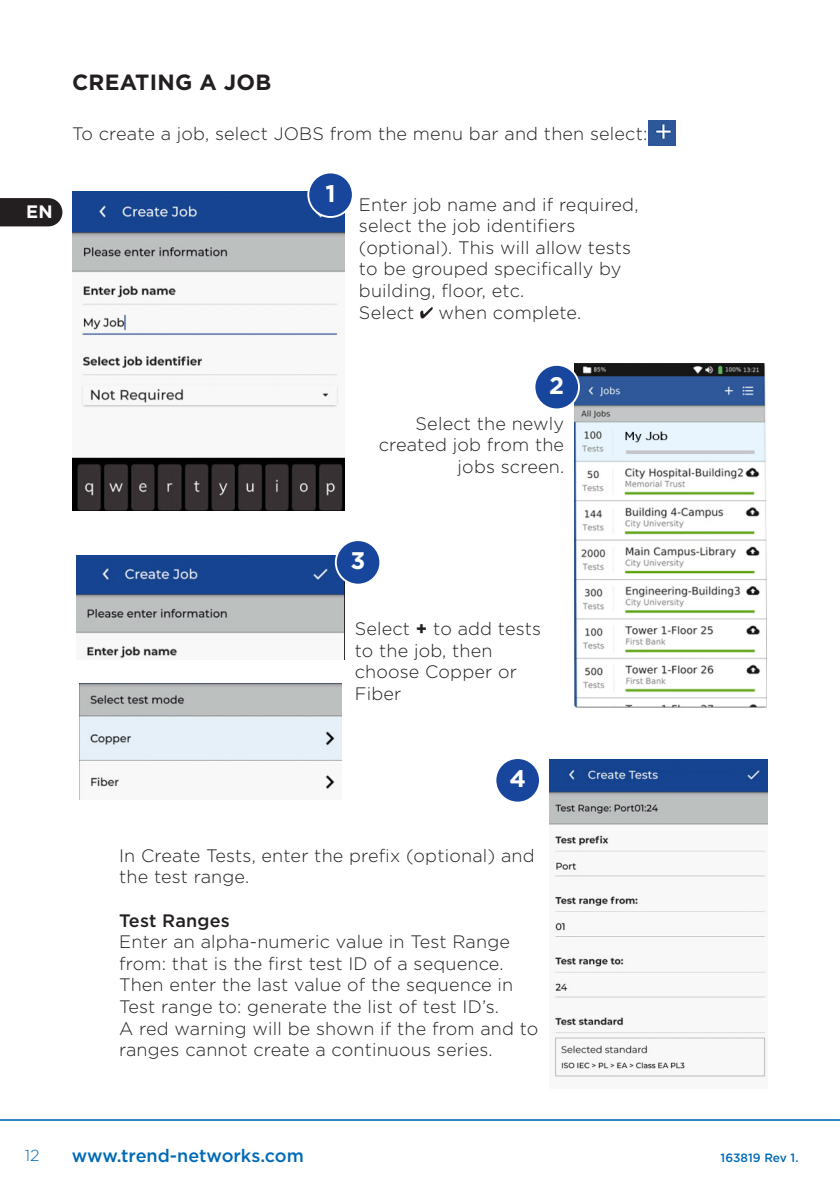
<style>
.page{position:relative;width:840px;height:1191px;background:#fff}
.page>*{position:absolute;margin:0;border:0;box-sizing:border-box;transform-origin:0 0}
.t1{font:700 24px "Gotham";color:#fff}
.t2{font:700 22px "Gotham";letter-spacing:.01em;color:#231f20}
.t3{font:300 18px/21.6px "Gotham";letter-spacing:.01em;color:#231f20}
.t4{font:500 18px "Gotham";color:#016ab6}
.t5{font:500 18px "Gotham";letter-spacing:.01em;color:#231f20}
.t6{font:700 18px "Gotham";color:#fff}
.t7{font:300 16px "Gotham";color:#016ab6}
.t8{font:500 12px "Gotham";color:#016ab6}
.s1{font-weight:700}
</style>
<div class="page">
<hr style="left:0;top:1119px;width:839px;height:1px;background:#016ab6">
<img style="left:648px;top:121px;width:27px;height:24px">
<img style="left:72px;top:192px;width:272px;height:318px">
<svg style="left:420px;top:307px;width:12px;height:11px"></svg>
<div style="left:308px;top:172px;width:44px;height:45px;background:#18469d;border-radius:50%"></div>
<div style="left:307px;top:171px;width:46px;height:47px;border:2px solid #fff;border-radius:50%"></div>
<img style="left:574px;top:364px;width:192px;height:344px">
<div style="left:534px;top:365px;width:44px;height:44px;background:#18469d;border-radius:50%"></div>
<div style="left:533px;top:364px;width:46px;height:46px;border:2px solid #fff;border-radius:50%"></div>
<img style="left:76px;top:556px;width:268px;height:102px">
<div style="left:335px;top:540px;width:45px;height:44px;background:#18469d;border-radius:50%"></div>
<div style="left:334px;top:539px;width:47px;height:46px;border:2px solid #fff;border-radius:50%"></div>
<img style="left:549px;top:760px;width:218px;height:317px">
<img style="left:79px;top:684px;width:263px;height:115px">
<div style="left:495px;top:758px;width:44px;height:44px;background:#18469d;border-radius:50%"></div>
<div style="left:494px;top:757px;width:46px;height:46px;border:2px solid #fff;border-radius:50%"></div>
<svg style="left:0;top:198px;width:62px;height:28px;background:#2c2829"></svg>
<p class="t6" style="left:26px;top:200px;width:28px">EN</p>
<p class="t2" style="left:72px;top:67px;width:200px">CREATING A JOB</p>
<p class="t3" style="left:72px;top:122px;width:576px">To create a job, select JOBS from the menu bar and then select:</p>
<p class="t1" style="left:325px;top:177px;width:12px">1</p>
<p class="t3" style="left:359px;top:193px;width:281px">Enter job name and if required, select the job identifiers (optional). This will allow tests to be grouped specifically by building, floor, etc.</p>
<p class="t3" style="left:359px;top:301px;width:57px">Select</p>
<p class="t3" style="left:438px;top:301px;width:144px">when complete.</p>
<p class="t1" style="left:549px;top:370px;width:16px">2</p>
<p class="t3" style="left:378px;top:412px;width:187px;text-align:right">Select the newly created job from the jobs screen.</p>
<p class="t1" style="left:350px;top:545px;width:16px">3</p>
<p class="t3" style="left:354px;top:617px;width:188px">Select <span class="s1">+</span> to add tests to the job, then choose Copper or<br>Fiber</p>
<p class="t1" style="left:509px;top:763px;width:18px">4</p>
<p class="t3" style="left:119px;top:844px;width:417px">In Create Tests, enter the prefix (optional) and the test range.</p>
<p class="t5" style="left:119px;top:908px;width:112px">Test Ranges</p>
<p class="t3" style="left:119px;top:930px;width:392px">Enter an alpha-numeric value in Test Range from: that is the first test ID of a sequence.</p>
<p class="t3" style="left:119px;top:973px;width:395px">Then enter the last value of the sequence in<br>Test range to: generate the list of test ID’s.</p>
<p class="t3" style="left:119px;top:1017px;width:420px">A red warning will be shown if the from and to ranges cannot create a continuous series.</p>
<p class="t7" style="left:25px;top:1145px;width:16px">12</p>
<p class="t4" style="left:72px;top:1144px;width:233px">www.trend-networks.com</p>
<p class="t8" style="left:720px;top:1150px;width:79px">163819 Rev 1.</p>
</div>
